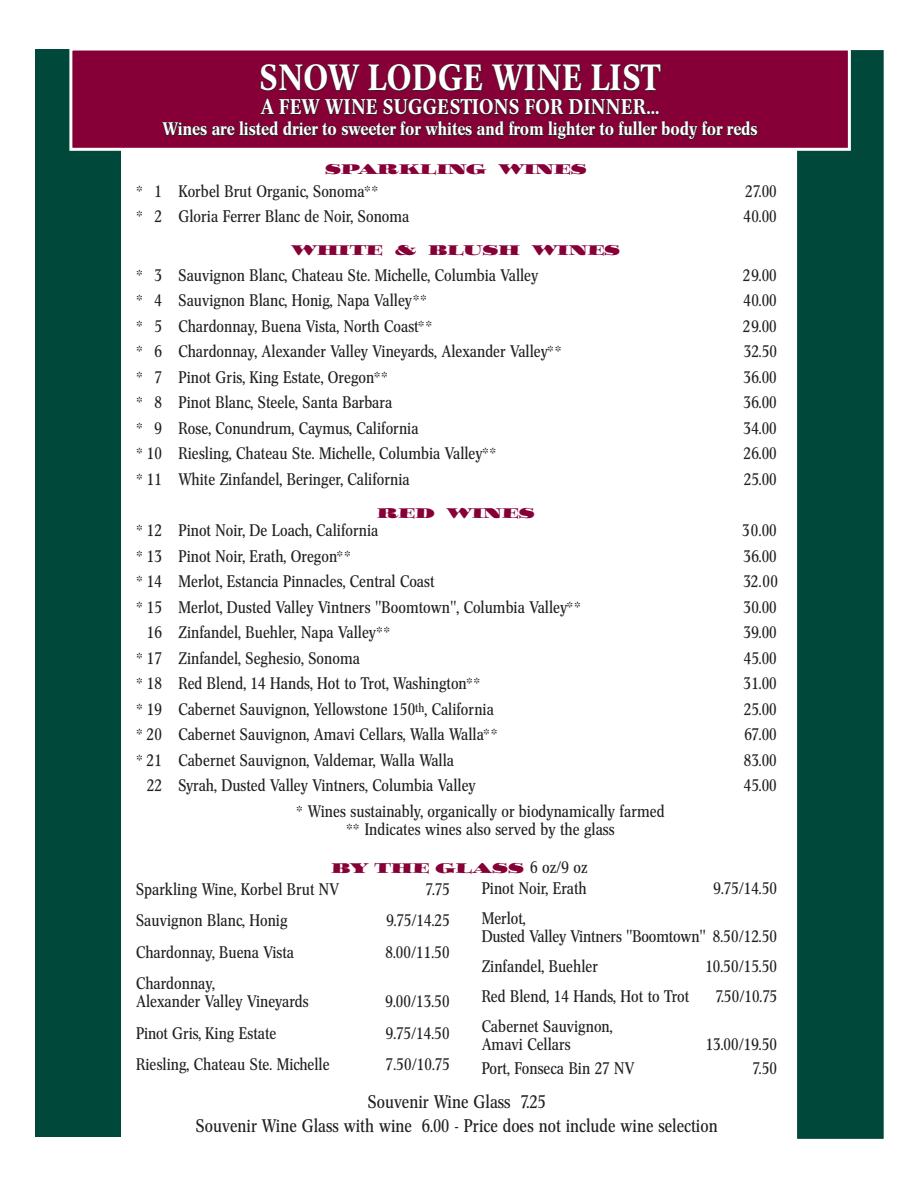
<style>
.page{position:relative;width:918px;height:1188px;background:#fff}
.page>*{position:absolute;margin:0;border:0;box-sizing:border-box;transform-origin:0 0}
.t1{font:500 36px "Concorde Nova";letter-spacing:.02em;color:#fff}
.t2{font:500 21px "Concorde Nova";color:#fff}
.t3{font:18px/24px "Concorde Nova";color:#231f20;text-align:center}
.t4{font:500 18px "Concorde Nova";color:#fff}
.t5{font:16.5px/18px "Concorde Nova";color:#231f20}
.t6{font:13.5px "Ozwald";color:#860037}
</style>
<div class="page">
<div style="left:798px;top:51px;width:85px;height:1087px;background:#004839"></div>
<div style="left:36px;top:50px;width:85px;height:1087px;background:#004839"></div>
<div style="left:71px;top:49px;width:778px;height:100px;background:#860037"></div>
<svg style="left:162px;top:63px;width:596px;height:77px"></svg>
<div style="left:69px;top:48px;width:782px;height:103px;border:3px solid #fff"></div>
<h1 class="t1" style="left:259px;top:57px;width:403px">snow lodge Wine List</h1>
<p class="t2" style="left:261px;top:95px;width:79px">A FEW WINE</p>
<p class="t2" style="left:383px;top:95px;width:39px">SUGGESTIONS</p>
<p class="t2" style="left:525px;top:95px;width:58px">FOR DINNE</p>
<p class="t2" style="left:633px;top:95px;width:28px">R...</p>
<p class="t4" style="left:163px;top:119px;width:597px">Wines are listed drier to sweeter for whites and from lighter to fuller body for reds</p>
<p class="t6" style="left:325px;top:160px;width:262px">SPARKLING WINES</p>
<p class="t5" style="left:137px;top:182px;width:242px">* 1 Korbel Brut Organic, Sonoma**</p>
<p class="t5" style="left:745px;top:182px;width:33px">27.00</p>
<p class="t5" style="left:137px;top:207px;width:274px">* 2 Gloria Ferrer Blanc de Noir, Sonoma</p>
<p class="t5" style="left:743px;top:207px;width:35px">40.00</p>
<p class="t6" style="left:292px;top:241px;width:329px">WHITE &amp; BLUSH WINES</p>
<p class="t5" style="left:137px;top:266px;width:403px">* 3 Sauvignon Blanc, Chateau Ste. Michelle, Columbia Valley</p>
<p class="t5" style="left:743px;top:266px;width:35px">29.00</p>
<p class="t5" style="left:137px;top:291px;width:291px">* 4 Sauvignon Blanc, Honig, Napa Valley**</p>
<p class="t5" style="left:743px;top:291px;width:35px">40.00</p>
<p class="t5" style="left:137px;top:317px;width:296px">* 5 Chardonnay, Buena Vista, North Coast**</p>
<p class="t5" style="left:743px;top:317px;width:35px">29.00</p>
<p class="t5" style="left:137px;top:342px;width:425px">* 6 Chardonnay, Alexander Valley Vineyards, Alexander Valley**</p>
<p class="t5" style="left:744px;top:342px;width:35px">32.50</p>
<p class="t5" style="left:137px;top:368px;width:252px">* 7 Pinot Gris, King Estate, Oregon**</p>
<p class="t5" style="left:743px;top:368px;width:35px">36.00</p>
<p class="t5" style="left:137px;top:393px;width:257px">* 8 Pinot Blanc, Steele, Santa Barbara</p>
<p class="t5" style="left:743px;top:393px;width:35px">36.00</p>
<p class="t5" style="left:137px;top:419px;width:283px">* 9 Rose, Conundrum, Caymus, California</p>
<p class="t5" style="left:743px;top:419px;width:35px">34.00</p>
<p class="t5" style="left:137px;top:444px;width:360px">* 10 Riesling, Chateau Ste. Michelle, Columbia Valley**</p>
<p class="t5" style="left:743px;top:444px;width:35px">26.00</p>
<p class="t5" style="left:137px;top:470px;width:274px">* 11 White Zinfandel, Beringer, California</p>
<p class="t5" style="left:744px;top:470px;width:34px">25.00</p>
<p class="t6" style="left:377px;top:503px;width:158px">RED WINES</p>
<p class="t5" style="left:137px;top:522px;width:243px">* 12 Pinot Noir, De Loach, California</p>
<p class="t5" style="left:742px;top:522px;width:36px">30.00</p>
<p class="t5" style="left:137px;top:547px;width:215px">* 13 Pinot Noir, Erath, Oregon**</p>
<p class="t5" style="left:743px;top:547px;width:35px">36.00</p>
<p class="t5" style="left:137px;top:573px;width:299px">* 14 Merlot, Estancia Pinnacles, Central Coast</p>
<p class="t5" style="left:743px;top:573px;width:36px">32.00</p>
<p class="t5" style="left:137px;top:598px;width:445px">* 15 Merlot, Dusted Valley Vintners "Boomtown", Columbia Valley**</p>
<p class="t5" style="left:743px;top:598px;width:35px">30.00</p>
<p class="t5" style="left:147px;top:624px;width:244px">16 Zinfandel, Buehler, Napa Valley**</p>
<p class="t5" style="left:744px;top:624px;width:35px">39.00</p>
<p class="t5" style="left:137px;top:649px;width:224px">* 17 Zinfandel, Seghesio, Sonoma</p>
<p class="t5" style="left:744px;top:649px;width:34px">45.00</p>
<p class="t5" style="left:137px;top:675px;width:344px">* 18 Red Blend, 14 Hands, Hot to Trot, Washington**</p>
<p class="t5" style="left:744px;top:675px;width:35px">31.00</p>
<p class="t5" style="left:137px;top:700px;width:359px">* 19 Cabernet Sauvignon, Yellowstone 150<sup>th</sup>, California</p>
<p class="t5" style="left:744px;top:700px;width:34px">25.00</p>
<p class="t5" style="left:137px;top:726px;width:362px">* 20 Cabernet Sauvignon, Amavi Cellars, Walla Walla**</p>
<p class="t5" style="left:745px;top:726px;width:34px">67.00</p>
<p class="t5" style="left:137px;top:751px;width:319px">* 21 Cabernet Sauvignon, Valdemar, Walla Walla</p>
<p class="t5" style="left:744px;top:751px;width:34px">83.00</p>
<p class="t5" style="left:147px;top:777px;width:330px">22 Syrah, Dusted Valley Vintners, Columbia Valley</p>
<p class="t5" style="left:744px;top:777px;width:34px">45.00</p>
<p class="t5" style="left:297px;top:802px;width:370px;text-align:center">* Wines sustainably, organically or biodynamically farmed ** Indicates wines also served by the glass</p>
<p class="t6" style="left:332px;top:858px;width:178px">BY THE GLASS</p>
<p class="t5" style="left:530px;top:858px;width:59px">6 oz/9 oz</p>
<p class="t5" style="left:136px;top:880px;width:205px">Sparkling Wine, Korbel Brut NV</p>
<p class="t5" style="left:426px;top:880px;width:26px">7.75</p>
<p class="t5" style="left:136px;top:912px;width:153px">Sauvignon Blanc, Honig</p>
<p class="t5" style="left:386px;top:912px;width:65px">9.75/14.25</p>
<p class="t5" style="left:136px;top:943px;width:160px">Chardonnay, Buena Vista</p>
<p class="t5" style="left:386px;top:943px;width:65px">8.00/11.50</p>
<p class="t5" style="left:136px;top:975px;width:174px">Chardonnay,<br>Alexander Valley Vineyards</p>
<p class="t5" style="left:386px;top:993px;width:65px">9.00/13.50</p>
<p class="t5" style="left:136px;top:1024px;width:142px">Pinot Gris, King Estate</p>
<p class="t5" style="left:386px;top:1024px;width:65px">9.75/14.50</p>
<p class="t5" style="left:136px;top:1056px;width:195px">Riesling, Chateau Ste. Michelle</p>
<p class="t5" style="left:385px;top:1056px;width:66px">7.50/10.75</p>
<p class="t5" style="left:482px;top:879px;width:107px">Pinot Noir, Erath</p>
<p class="t5" style="left:714px;top:879px;width:65px">9.75/14.50</p>
<p class="t5" style="left:482px;top:909px;width:297px">Merlot,<br>Dusted Valley Vintners "Boomtown" 8.50/12.50</p>
<p class="t5" style="left:482px;top:957px;width:118px">Zinfandel, Buehler</p>
<p class="t5" style="left:705px;top:957px;width:73px">10.50/15.50</p>
<p class="t5" style="left:482px;top:987px;width:209px">Red Blend, 14 Hands, Hot to Trot</p>
<p class="t5" style="left:716px;top:987px;width:63px">7.50/10.75</p>
<p class="t5" style="left:482px;top:1017px;width:132px">Cabernet Sauvignon,<br>Amavi Cellars</p>
<p class="t5" style="left:706px;top:1035px;width:73px">13.00/19.50</p>
<p class="t5" style="left:482px;top:1060px;width:154px">Port, Fonseca Bin 27 NV</p>
<p class="t5" style="left:752px;top:1060px;width:26px">7.50</p>
<p class="t3" style="left:196px;top:1089px;width:523px">Souvenir Wine Glass 7.25<br>Souvenir Wine Glass with wine 6.00 - Price does not include wine selection</p>
</div>
